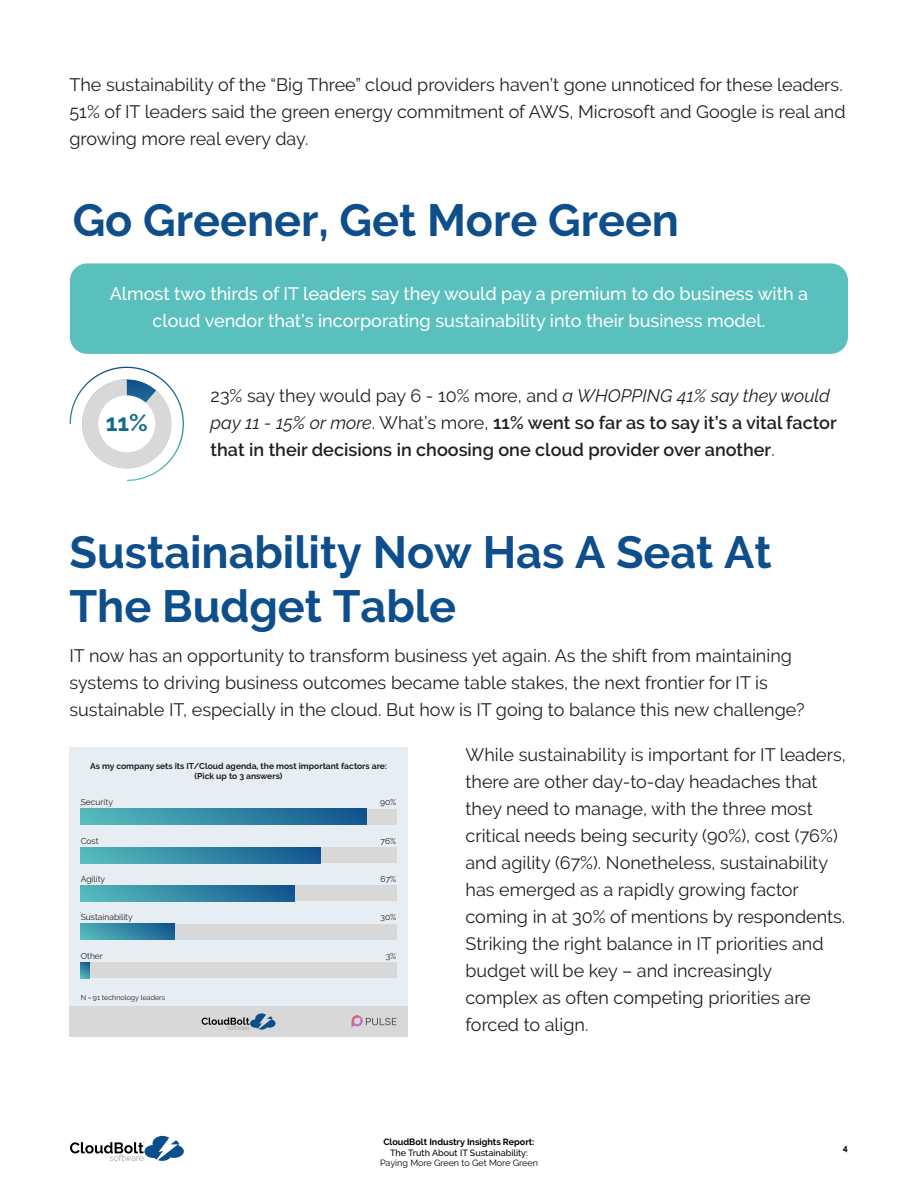
<style>
.page{position:relative;width:918px;height:1188px;background:#fff}
.page>*{position:absolute;margin:0;border:0;box-sizing:border-box;transform-origin:0 0}
.t1{font:700 45px/54px "Raleway";color:#0d4e8b}
.t2{font:700 23.7px "Raleway";color:#106d8c}
.t3{font:18px/27px "Raleway";color:#231f20}
.t4{font:600 18px/27px "Raleway";color:#231f20}
.t5{font:500 18px/27px "Raleway";color:#fff;text-align:center}
.t6{font:700 9px "Raleway";color:#000}
.t7{font:500 9px "Raleway";color:#000}
.t8{font:9px "Raleway";color:#000}
.t9{font:700 8.55px/9.9px "Raleway";color:#231f20;text-align:center}
.t10{font:8.55px "Raleway";color:#231f20}
.t11{font:7.05px "Raleway";color:#231f20}
.s1{font-weight:400}
.s2{font-weight:400;font-style:italic}
</style>
<div class="page">
<svg style="left:70px;top:1136px;width:114px;height:25px"></svg>
<div style="left:70px;top:263px;width:778px;height:91px;background:#5ac0be;border-radius:17px"></div>
<svg style="left:81px;top:379px;width:92px;height:91px"></svg>
<div style="left:98px;top:395px;width:57px;height:57px;background:#fff;border-radius:50%"></div>
<div style="left:70px;top:747px;width:338px;height:290px;background:#e6edf3"></div>
<div style="left:81px;top:962px;width:315px;height:16px;background:#d8d8d8"></div>
<svg style="left:81px;top:962px;width:9px;height:16px"></svg>
<div style="left:81px;top:885px;width:315px;height:16px;background:#d8d8d8"></div>
<div style="left:81px;top:885px;width:214px;height:16px;background:linear-gradient(to right,#56bbbc,#12568f)"></div>
<div style="left:81px;top:924px;width:315px;height:16px;background:#d8d8d8"></div>
<div style="left:81px;top:924px;width:94px;height:16px;background:linear-gradient(to right,#52b5b9,#185e92)"></div>
<div style="left:81px;top:847px;width:315px;height:16px;background:#d8d8d8"></div>
<div style="left:81px;top:847px;width:239px;height:16px;background:linear-gradient(to right,#56bcbc,#12568e)"></div>
<div style="left:70px;top:1006px;width:338px;height:31px;background:#d8d8d8"></div>
<svg style="left:202px;top:1013px;width:74px;height:17px"></svg>
<svg style="left:351px;top:1015px;width:45px;height:13px"></svg>
<div style="left:81px;top:809px;width:315px;height:16px;background:#d8d8d8"></div>
<div style="left:81px;top:809px;width:285px;height:16px;background:linear-gradient(to right,#57bdbd,#12558e)"></div>
<p class="t3" style="left:70px;top:72px;width:778px">The sustainability of the “Big Three” cloud providers haven’t gone unnoticed for these leaders.<br>51% of IT leaders said the green energy commitment of AWS, Microsoft and Google is real and growing more real every day.</p>
<h1 class="t1" style="left:73px;top:197px;width:608px">Go Greener, Get More Green</h1>
<p class="t5" style="left:110px;top:282px;width:700px">Almost two thirds of IT leaders say they would pay a premium to do business with a cloud vendor that’s incorporating sustainability into their business model.</p>
<h2 class="t2" style="left:106px;top:413px;width:44px">11%</h2>
<p class="t4" style="left:211px;top:384px;width:628px"><span class="s1">23% say they would pay 6 - 10% more, and</span> <span class="s2">a WHOPPING 41% say they would pay 11 - 15% or more</span><span class="s1">. What’s more,</span> 11% went so far as to say it’s a vital factor that in their decisions in choosing one cloud provider over another<span class="s1">.</span></p>
<h1 class="t1" style="left:70px;top:529px;width:704px">Sustainability Now Has A Seat At<br>The Budget Table</h1>
<p class="t3" style="left:70px;top:643px;width:737px">IT now has an opportunity to transform business yet again. As the shift from maintaining systems to driving business outcomes became table stakes, the next frontier for IT is sustainable IT, especially in the cloud. But how is IT going to balance this new challenge?</p>
<p class="t9" style="left:90px;top:761px;width:298px">As my company sets its IT/Cloud agenda, the most important factors are: (Pick up to 3 answers)</p>
<p class="t10" style="left:81px;top:798px;width:34px">Security</p>
<p class="t10" style="left:380px;top:798px;width:18px">90%</p>
<p class="t10" style="left:81px;top:837px;width:19px">Cost</p>
<p class="t10" style="left:381px;top:837px;width:17px">76%</p>
<p class="t10" style="left:81px;top:875px;width:26px">Agility</p>
<p class="t10" style="left:381px;top:875px;width:17px">67%</p>
<p class="t10" style="left:81px;top:913px;width:54px">Sustainability</p>
<p class="t10" style="left:381px;top:913px;width:17px">30%</p>
<p class="t10" style="left:81px;top:952px;width:24px">Other</p>
<p class="t10" style="left:386px;top:952px;width:12px">3%</p>
<p class="t11" style="left:81px;top:993px;width:86px">N = 91 technology leaders</p>
<p class="t3" style="left:466px;top:742px;width:382px">While sustainability is important for IT leaders, there are other day-to-day headaches that they need to manage, with the three most critical needs being security (90%), cost (76%) and agility (67%). Nonetheless, sustainability has emerged as a rapidly growing factor coming in at 30% of mentions by respondents.<br>Striking the right balance in IT priorities and budget will be key – and increasingly complex as often competing priorities are forced to align.</p>
<p class="t6" style="left:383px;top:1139px;width:153px">CloudBolt Industry Insights Report:</p>
<p class="t7" style="left:390px;top:1149px;width:139px">The Truth About IT Sustainability:</p>
<p class="t8" style="left:380px;top:1159px;width:159px">Paying More Green to Get More Green</p>
<p class="t6" style="left:843px;top:1144px;width:7px">4</p>
</div>
